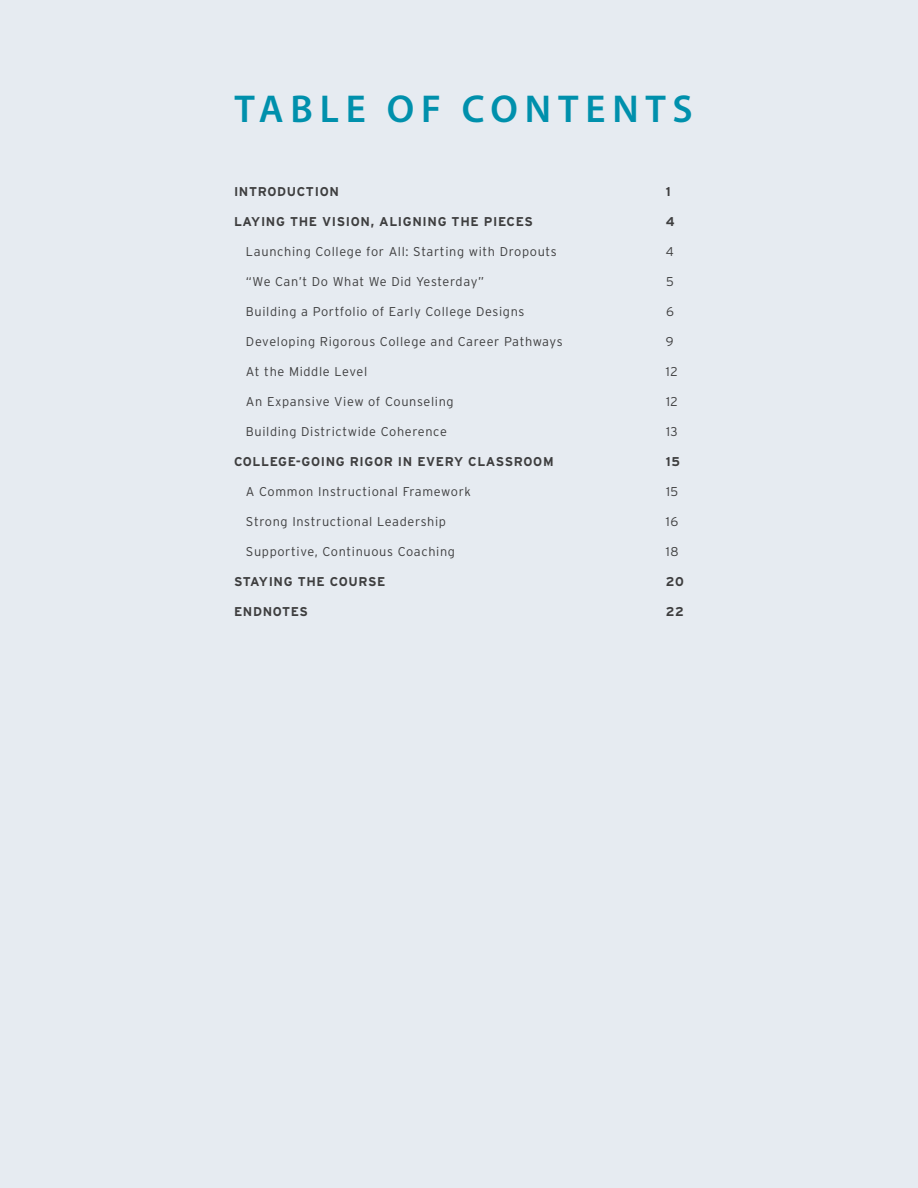
<style>
.page{position:relative;width:918px;height:1188px;background:#e6ebf1}
.page>*{position:absolute;margin:0;border:0;box-sizing:border-box;transform-origin:0 0}
.Chapter_title{font:600 39px "Myriad Pro";letter-spacing:.175em;color:#0090ac}
.copy{font:300 12.75px "Interstate";letter-spacing:.05em;color:#3e3e3f}
.copy-2{font:700 12.75px "Interstate";letter-spacing:.05em;color:#3e3e3f}
</style>
<div class="page">
<p class="Chapter_title" style="left:234px;top:84px;width:460px">TABLE OF CONTENTS</p>
<p class="copy-2" style="left:234px;top:184px;width:106px">INTRODUCTION</p>
<p class="copy-2" style="left:666px;top:184px;width:6px">1</p>
<p class="copy-2" style="left:234px;top:214px;width:300px">LAYING THE VISION, ALIGNING THE PIECES</p>
<p class="copy-2" style="left:666px;top:214px;width:10px">4</p>
<p class="copy" style="left:246px;top:244px;width:312px">Launching College for All: Starting with Dropouts</p>
<p class="copy" style="left:666px;top:244px;width:9px">4</p>
<p class="copy" style="left:246px;top:274px;width:240px">“We Can’t Do What We Did Yesterday”</p>
<p class="copy" style="left:666px;top:274px;width:9px">5</p>
<p class="copy" style="left:246px;top:304px;width:280px">Building a Portfolio of Early College Designs</p>
<p class="copy" style="left:666px;top:304px;width:9px">6</p>
<p class="copy" style="left:246px;top:334px;width:318px">Developing Rigorous College and Career Pathways</p>
<p class="copy" style="left:666px;top:334px;width:9px">9</p>
<p class="copy" style="left:246px;top:364px;width:123px">At the Middle Level</p>
<p class="copy" style="left:666px;top:364px;width:13px">12</p>
<p class="copy" style="left:246px;top:394px;width:209px">An Expansive View of Counseling</p>
<p class="copy" style="left:666px;top:394px;width:13px">12</p>
<p class="copy" style="left:246px;top:424px;width:202px">Building Districtwide Coherence</p>
<p class="copy" style="left:666px;top:424px;width:13px">13</p>
<p class="copy-2" style="left:234px;top:454px;width:321px">COLLEGE-GOING RIGOR IN EVERY CLASSROOM</p>
<p class="copy-2" style="left:666px;top:454px;width:16px">15</p>
<p class="copy" style="left:246px;top:484px;width:226px">A Common Instructional Framework</p>
<p class="copy" style="left:666px;top:484px;width:14px">15</p>
<p class="copy" style="left:246px;top:514px;width:202px">Strong Instructional Leadership</p>
<p class="copy" style="left:666px;top:514px;width:14px">16</p>
<p class="copy" style="left:246px;top:544px;width:211px">Supportive, Continuous Coaching</p>
<p class="copy" style="left:666px;top:544px;width:14px">18</p>
<p class="copy-2" style="left:234px;top:574px;width:153px">STAYING THE COURSE</p>
<p class="copy-2" style="left:666px;top:574px;width:19px">20</p>
<p class="copy-2" style="left:234px;top:604px;width:76px">ENDNOTES</p>
<p class="copy-2" style="left:666px;top:604px;width:19px">22</p>
</div>
